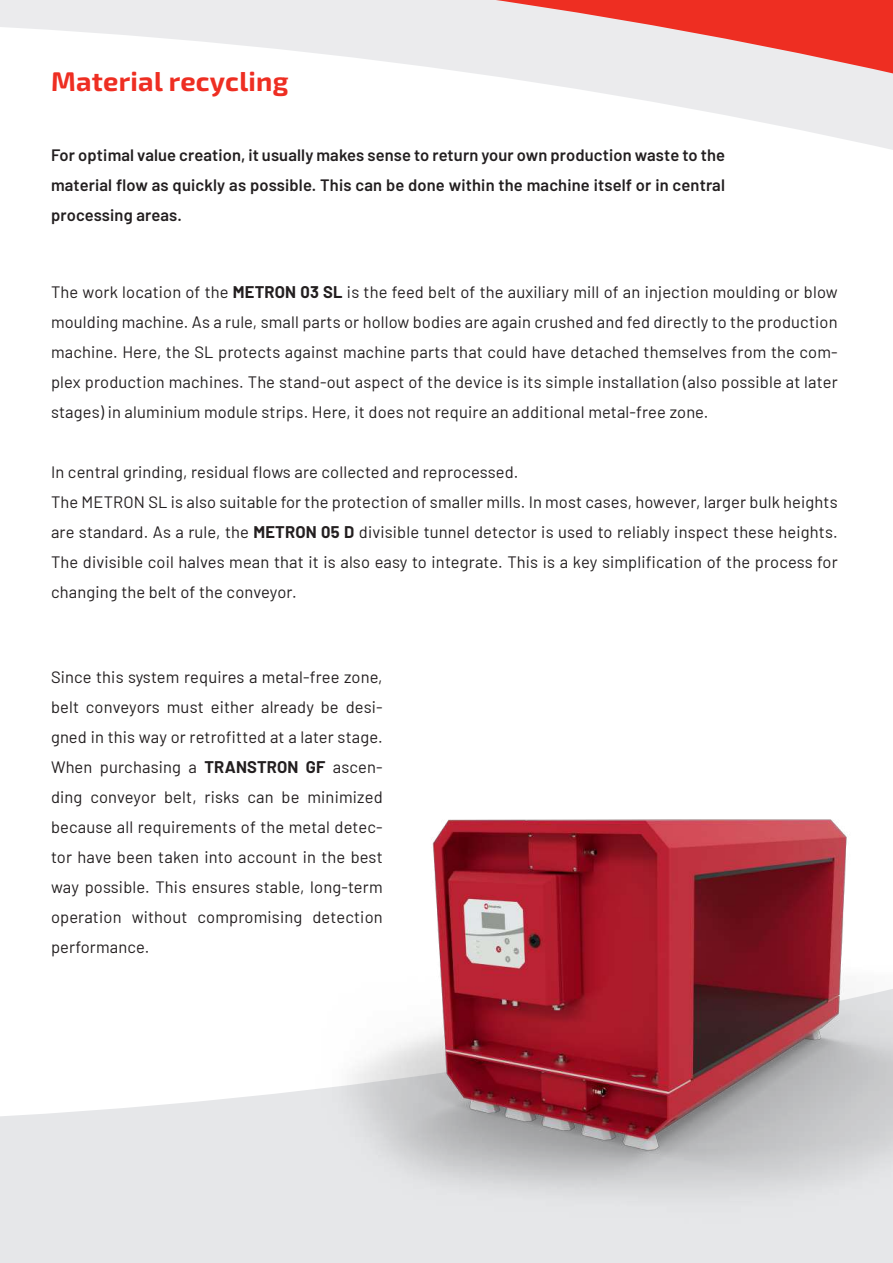
<style>
.page{position:relative;width:893px;height:1263px;background:#fff}
.page>*{position:absolute;margin:0;border:0;box-sizing:border-box;transform-origin:0 0}
.t1{font:700 27.15px "Exo 2";letter-spacing:.01em;color:#ee2e22}
.t2{font:16.5px/30px "Barlow";letter-spacing:.01em;color:#231f20;text-align:justify}
.t3{font:600 16.5px/30px "Barlow";letter-spacing:.01em;color:#231f20;text-align:justify}
.s1{font-weight:700}
</style>
<div class="page">
<div style="left:0;top:1096px;width:893px;height:167px;background:#e6e7e9"></div>
<svg style="left:503px;top:77px;width:390px;height:73px"></svg>
<svg style="left:0;top:0;width:893px;height:77px;fill:#ebebed"></svg>
<img style="left:251px;top:819px;width:642px;height:407px">
<h1 class="t1" style="left:51px;top:62px;width:239px">Material recycling</h1>
<p class="t3" style="left:51px;top:139px;width:675px">For optimal value creation, it usually makes sense to return your own production waste to the material flow as quickly as possible. This can be done within the machine itself or in central processing areas.</p>
<p class="t2" style="left:51px;top:275px;width:788px">The work location of the <span class="s1">METRON 03 SL</span> is the feed belt of the auxiliary mill of an injection moulding or blow moulding machine. As a rule, small parts or hollow bodies are again crushed and fed directly to the production machine. Here, the SL protects against machine parts that could have detached themselves from the com&shy;plex production machines. The stand-out aspect of the device is its simple installation (also possible at later stages) in aluminium module strips. Here, it does not require an additional metal-free zone.</p>
<p class="t2" style="left:51px;top:455px;width:788px;text-align:left">In central grinding, residual flows are collected and reprocessed.<br>The METRON SL is also suitable for the protection of smaller mills. In most cases, however, larger bulk heights are standard. As a rule, the <span class="s1">METRON 05 D</span> divisible tunnel detector is used to reliably inspect these heights.<br>The divisible coil halves mean that it is also easy to integrate. This is a key simplification of the process for changing the belt of the conveyor.</p>
<p class="t2" style="left:51px;top:661px;width:333px">Since this system requires a metal-free zone, belt conveyors must either already be desi&shy;gned in this way or retrofitted at a later stage.<br>When purchasing a <span class="s1">TRANSTRON GF</span> ascen&shy;ding conveyor belt, risks can be minimized because all requirements of the metal detec&shy;tor have been taken into account in the best way possible. This ensures stable, long-term operation without compromising detection performance.</p>
</div>
